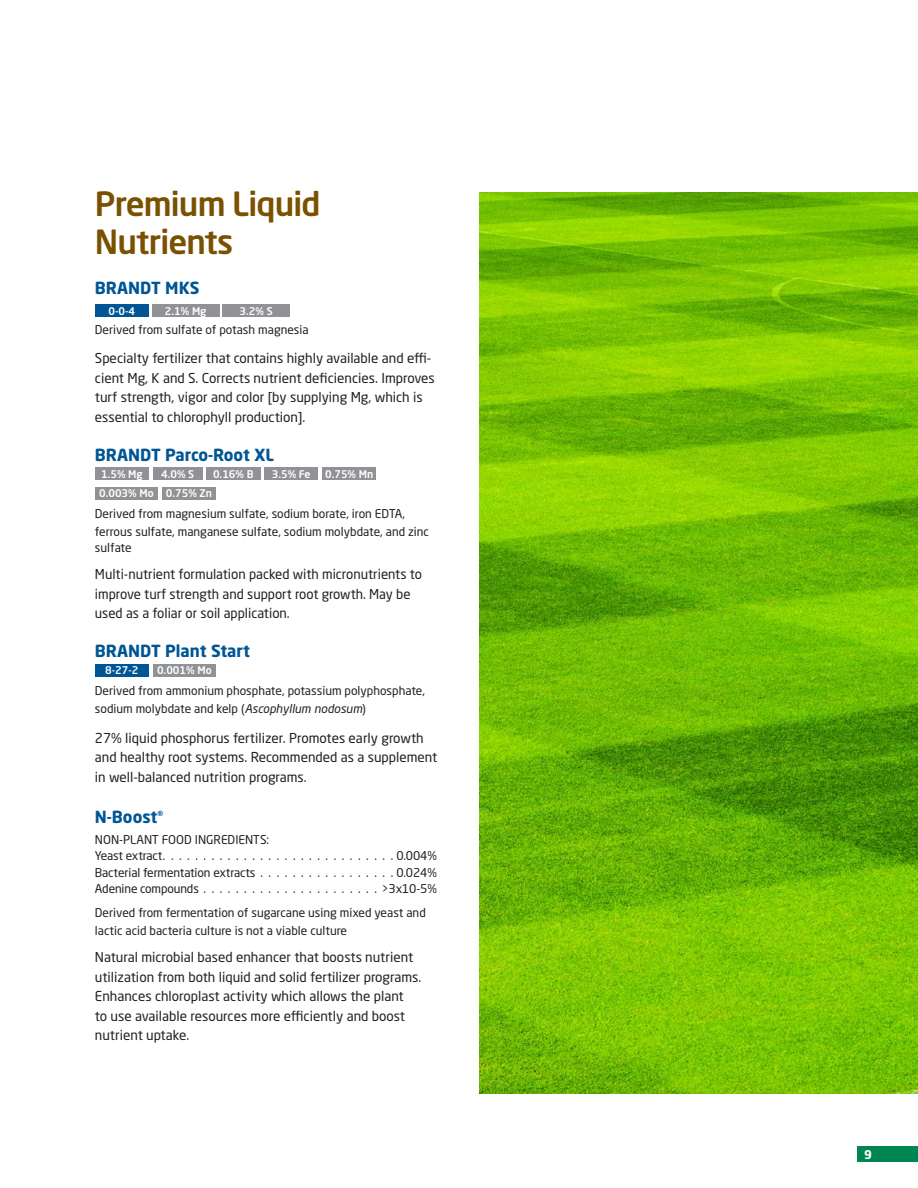
<style>
.page{position:relative;width:918px;height:1188px;background:#fff}
.page>*{position:absolute;margin:0;border:0;box-sizing:border-box;transform-origin:0 0}
.t1{font:500 33px/37.5px "Neo Sans Pro";letter-spacing:-.025em;color:#795100}
.t2{font:700 16.5px "Neo Sans Pro";color:#005595}
.t3{font:13.5px/19.5px "Neo Sans Pro";color:#231f20}
.t4{font:12px/18px "Neo Sans Pro";color:#231f20}
.t5{font:700 12px "Neo Sans Pro";color:#fff}
.t6{font:500 10.5px "Neo Sans Pro";color:#fff}
.s1{font-style:italic}
</style>
<div class="page">
<img style="left:479px;top:192px;width:439px;height:902px">
<div style="left:95px;top:304px;width:54px;height:13px;background:#005595"></div>
<div style="left:152px;top:304px;width:67px;height:13px;background:#919295"></div>
<div style="left:222px;top:304px;width:68px;height:13px;background:#919295"></div>
<div style="left:95px;top:467px;width:54px;height:13px;background:#919295"></div>
<div style="left:153px;top:467px;width:49px;height:13px;background:#919295"></div>
<div style="left:206px;top:467px;width:54px;height:13px;background:#919295"></div>
<div style="left:264px;top:467px;width:54px;height:13px;background:#919295"></div>
<div style="left:322px;top:467px;width:54px;height:13px;background:#919295"></div>
<div style="left:95px;top:487px;width:63px;height:13px;background:#919295"></div>
<div style="left:162px;top:487px;width:54px;height:13px;background:#919295"></div>
<div style="left:95px;top:664px;width:54px;height:13px;background:#005595"></div>
<div style="left:153px;top:664px;width:63px;height:13px;background:#919295"></div>
<div style="left:857px;top:1147px;width:61px;height:15px;background:#008751"></div>
<h1 class="t1" style="left:95px;top:185px;width:227px">Premium Liquid<br>Nutrients</h1>
<p class="t2" style="left:95px;top:277px;width:106px">BRANDT MKS</p>
<p class="t6" style="left:109px;top:304px;width:28px">0-0-4</p>
<p class="t6" style="left:165px;top:304px;width:43px">2.1% Mg</p>
<p class="t6" style="left:240px;top:304px;width:35px">3.2% S</p>
<p class="t4" style="left:95px;top:320px;width:215px">Derived from sulfate of potash magnesia</p>
<p class="t3" style="left:95px;top:348px;width:342px">Specialty fertilizer that contains highly available and effi&shy;cient Mg, K and S. Corrects nutrient deficiencies. Improves turf strength, vigor and color [by supplying Mg, which is essential to chlorophyll production].</p>
<p class="t2" style="left:95px;top:444px;width:181px">BRANDT Parco-Root XL</p>
<p class="t6" style="left:101px;top:467px;width:43px">1.5% Mg</p>
<p class="t6" style="left:161px;top:467px;width:35px">4.0% S</p>
<p class="t6" style="left:213px;top:467px;width:42px">0.16% B</p>
<p class="t6" style="left:272px;top:467px;width:40px">3.5% Fe</p>
<p class="t6" style="left:325px;top:467px;width:50px">0.75% Mn</p>
<p class="t6" style="left:99px;top:487px;width:114px">0.003% Mo 0.75% Zn</p>
<p class="t4" style="left:95px;top:504px;width:336px">Derived from magnesium sulfate, sodium borate, iron EDTA, ferrous sulfate, manganese sulfate, sodium molybdate, and zinc</p>
<p class="t4" style="left:95px;top:539px;width:38px">sulfate</p>
<p class="t3" style="left:95px;top:564px;width:329px">Multi-nutrient formulation packed with micronutrients to improve turf strength and support root growth. May be used as a foliar or soil application.</p>
<p class="t2" style="left:95px;top:641px;width:157px">BRANDT Plant Start</p>
<p class="t6" style="left:105px;top:664px;width:35px">8-27-2</p>
<p class="t6" style="left:157px;top:664px;width:56px">0.001% Mo</p>
<p class="t4" style="left:95px;top:681px;width:332px">Derived from ammonium phosphate, potassium polyphosphate, sodium molybdate and kelp (<span class="s1">Ascophyllum nodosum</span>)</p>
<p class="t3" style="left:95px;top:728px;width:344px">27% liquid phosphorus fertilizer. Promotes early growth and healthy root systems. Recommended as a supplement in well-balanced nutrition programs.</p>
<p class="t2" style="left:95px;top:807px;width:70px">N-Boost<sup>®</sup></p>
<p class="t4" style="left:95px;top:831px;width:343px;line-height:16.5px">NON-PLANT FOOD INGREDIENTS:<br>Yeast extract . . . . . . . . . . . . . . . . . . . . . . . . . . . . . 0.004%<br>Bacterial fermentation extracts</p>
<p class="t4" style="left:396px;top:863px;width:42px">0.024%</p>
<p class="t4" style="left:95px;top:880px;width:105px">Adenine compounds</p>
<p class="t4" style="left:95px;top:877px;width:343px;line-height:24px;text-indent:286px">&gt;3x10-5%<br>Derived from fermentation of sugarcane using mixed yeast and</p>
<p class="t4" style="left:95px;top:922px;width:254px">lactic acid bacteria culture is not a viable culture</p>
<p class="t3" style="left:95px;top:948px;width:326px">Natural microbial based enhancer that boosts nutrient utilization from both liquid and solid fertilizer programs.<br>Enhances chloroplast activity which allows the plant<br>to use available resources more efficiently and boost nutrient uptake.</p>
<p class="t5" style="left:864px;top:1146px;width:9px">9</p>
</div>
